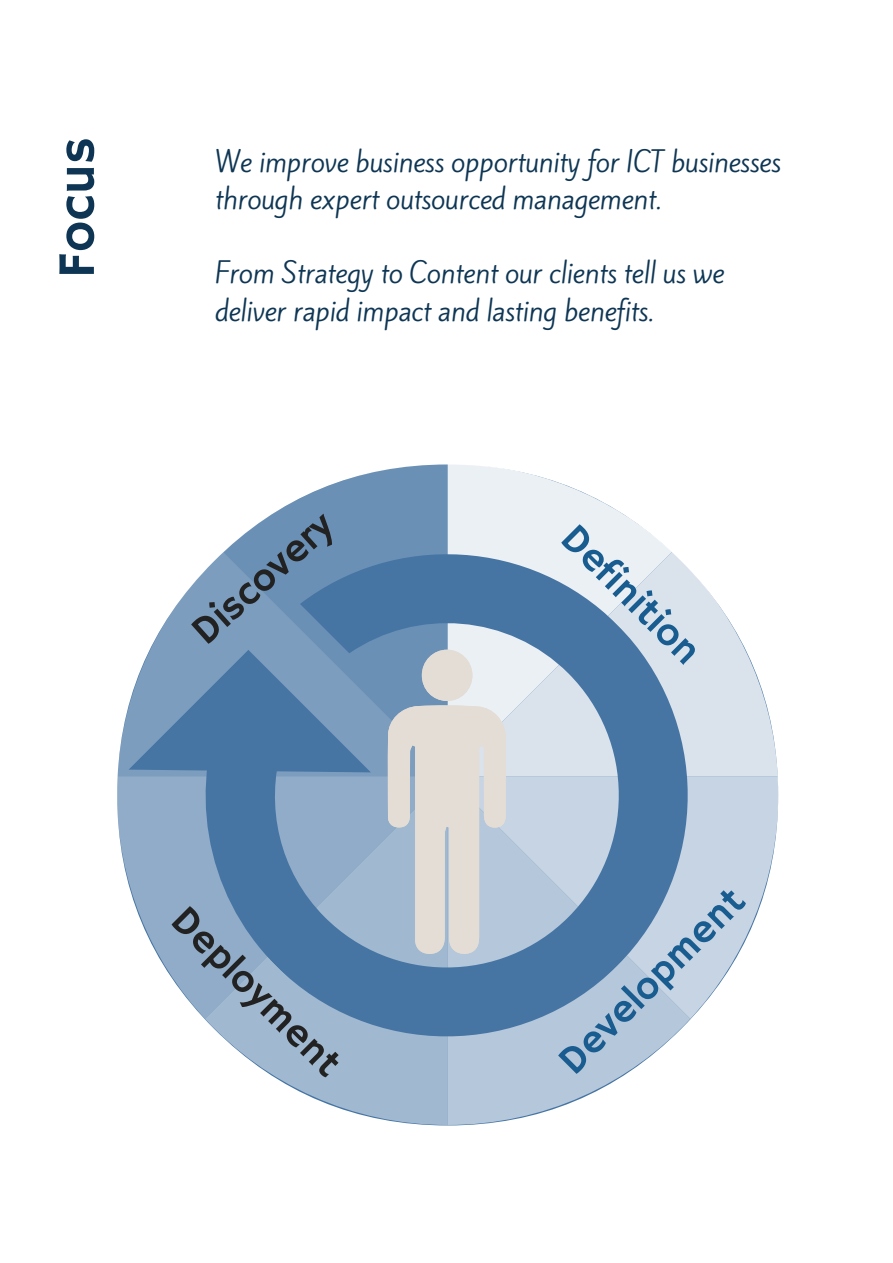
<style>
.page{position:relative;width:893px;height:1263px;background:#fff}
.page>*{position:absolute;margin:0;border:0;box-sizing:border-box;transform-origin:0 0}
.t1{font:52.95px "Hammersmith One";color:#0e3654}
.t2{font:39.75px "Hammersmith One";color:#185c90}
.t3{font:39.75px "Hammersmith One";color:#222}
.t4{font:26.4px/37px "Kite One";letter-spacing:-.015em;color:#0e3654}
</style>
<div class="page">
<svg style="left:117px;top:464px;width:662px;height:662px"></svg>
<h1 class="t1" style="left:46px;top:278px;width:143px;rotate:-90deg">Focus</h1>
<p class="t4" style="left:215px;top:144px;width:567px">We improve business opportunity for ICT businesses through expert outsourced management.</p>
<p class="t4" style="left:215px;top:255px;width:511px">From Strategy to Content our clients tell us we deliver rapid impact and lasting benefits.</p>
<h2 class="t3" style="left:182px;top:619px;width:177px;rotate:-42deg">Discovery</h2>
<h2 class="t2" style="left:584px;top:514px;width:180px;rotate:45deg">Definition</h2>
<h2 class="t3" style="left:194px;top:896px;width:223px;rotate:45deg">Deployment</h2>
<h2 class="t2" style="left:548px;top:1051px;width:247px;rotate:-45deg">Development</h2>
</div>
